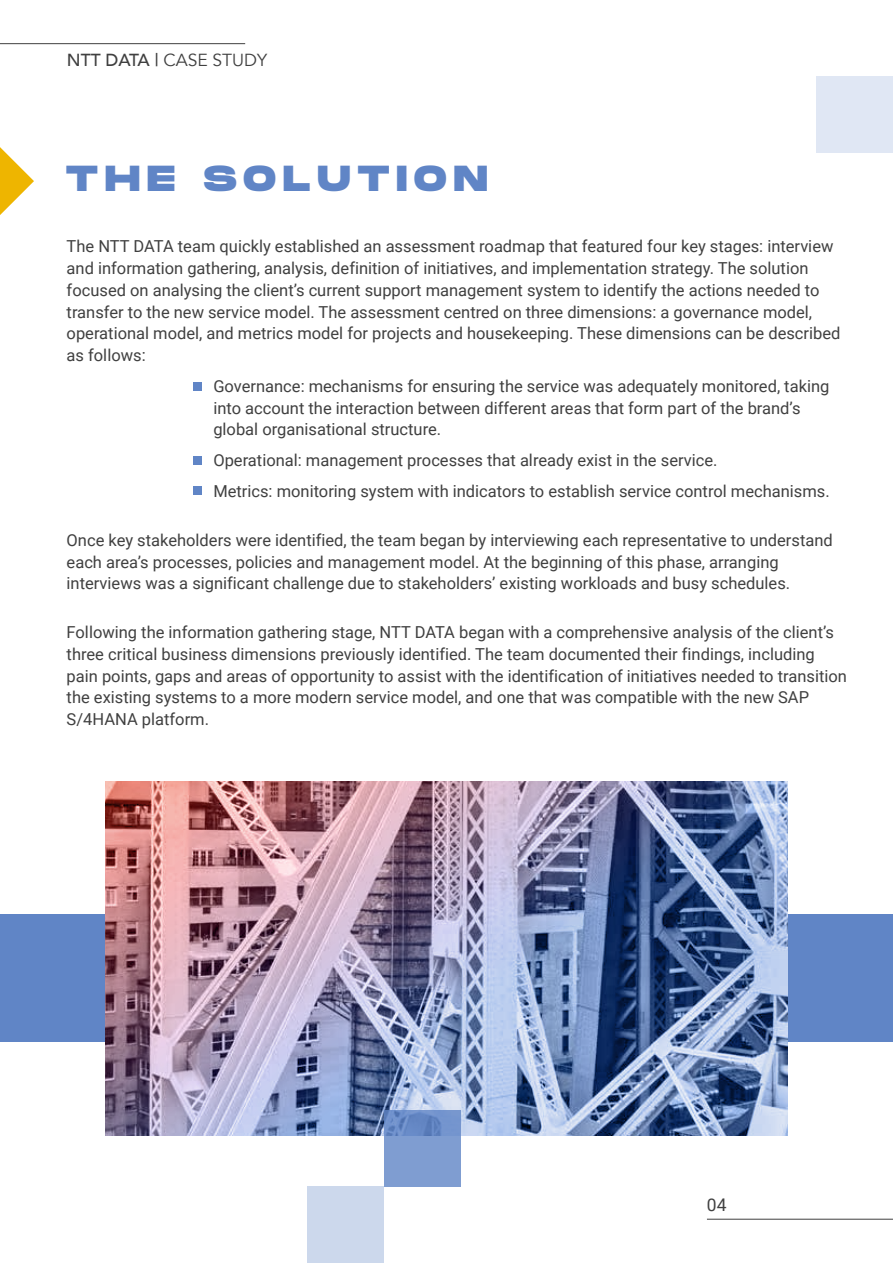
<style>
.page{position:relative;width:893px;height:1263px;background:#fff}
.page>*{position:absolute;margin:0;border:0;box-sizing:border-box;transform-origin:0 0}
.t1{font:800 36px "Monument Extended";letter-spacing:.2em;color:#6085c6}
.t2{font:700 19.5px "Roboto";color:#000;scale:.22 1}
.t3{font:17.4px "Avenir";color:#404040}
.t4{font:17.4px "Roboto";color:#404040}
.t5{font:16.5px/21.8px "Roboto";color:#404040}
.s1{font-weight:500}
</style>
<div class="page">
<div style="left:0;top:914px;width:893px;height:128px;background:#6085c6"></div>
<hr style="left:0;top:43px;width:245px;height:1px;background:#404040">
<hr style="left:707px;top:1219px;width:186px;height:1px;background:#404040">
<div style="left:816px;top:77px;width:77px;height:76px;background:#e0e7f4"></div>
<div style="left:194px;top:383px;width:8px;height:8px;background:#6085c6"></div>
<div style="left:194px;top:456px;width:8px;height:8px;background:#6085c6"></div>
<div style="left:194px;top:486px;width:8px;height:8px;background:#6085c6"></div>
<svg style="left:0;top:147px;width:34px;height:68px"></svg>
<img style="left:106px;top:782px;width:682px;height:354px">
<div style="left:307px;top:1186px;width:77px;height:77px;background:#ccd8ec"></div>
<svg style="left:384px;top:1110px;width:76px;height:76px;background:#7797cd"></svg>
<p class="t3" style="left:67px;top:50px;width:202px"><span class="s1">NTT DATA |</span> CASE STUDY</p>
<h1 class="t1" style="left:66px;top:152px;width:423px">THE SOLUTION</h1>
<p class="t5" style="left:67px;top:235px;width:775px">The NTT DATA team quickly established an assessment roadmap that featured four key stages: interview and information gathering, analysis, definition of initiatives, and implementation strategy. The solution focused on analysing the client’s current support management system to identify the actions needed to transfer to the new service model. The assessment centred on three dimensions: a governance model, operational model, and metrics model for projects and housekeeping. These dimensions can be described as follows:</p>
<p class="t5" style="left:213px;top:375px;width:618px">Governance: mechanisms for ensuring the service was adequately monitored, taking into account the interaction between different areas that form part of the brand’s global organisational structure.</p>
<p class="t5" style="left:213px;top:444px;width:618px;line-height:30.8px">Operational: management processes that already exist in the service.<br>Metrics: monitoring system with indicators to establish service control mechanisms.</p>
<p class="t5" style="left:67px;top:528px;width:768px">Once key stakeholders were identified, the team began by interviewing each representative to understand each area’s processes, policies and management model. At the beginning of this phase, arranging interviews was a significant challenge due to stakeholders’ existing workloads and busy schedules.</p>
<p class="t5" style="left:67px;top:621px;width:782px">Following the information gathering stage, NTT DATA began with a comprehensive analysis of the client’s three critical business dimensions previously identified. The team documented their findings, including pain points, gaps and areas of opportunity to assist with the identification of initiatives needed to transition the existing systems to a more modern service model, and one that was compatible with the new SAP S/4HANA platform.</p>
<p class="t2" style="left:321px;top:618px;width:772px">https://www.cosentino.com/news/cosentino-group-consolidates-its-business-over-2019/</p>
<p class="t4" style="left:707px;top:1193px;width:21px">04</p>
</div>
